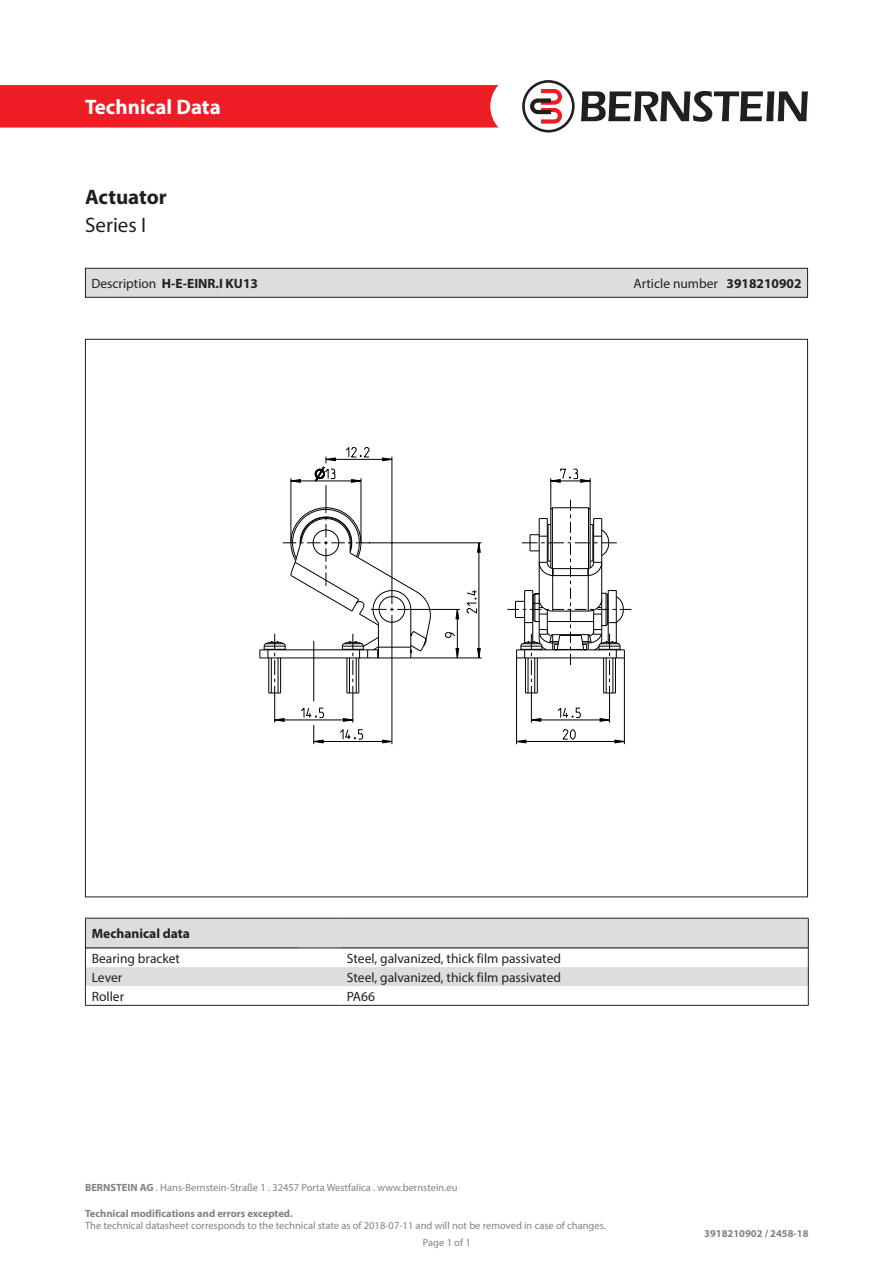
<style>
.page{position:relative;width:893px;height:1263px;background:#fff}
.page>*{position:absolute;margin:0;border:0;box-sizing:border-box;transform-origin:0 0}
.t1{font:700 21px "Myriad Pro";color:#fff}
.t2{font:700 21px "Myriad Pro";color:#231f20}
.t3{font:21px "Myriad Pro";color:#231f20}
.t4{font:13.5px "Myriad Pro";color:#231f20}
.t5{font:700 13.5px "Myriad Pro";color:#231f20}
.t6{font:10.5px/16.8px "Myriad Pro";color:#808285}
.t7{font:700 10.5px "Myriad Pro";color:#808285}
.s1{font-weight:400}
.s2{font-weight:700}
</style>
<div class="page">
<div style="left:0;top:85px;width:498px;height:43px;background:#ee1d23"></div>
<svg style="left:581px;top:91px;width:227px;height:31px"></svg>
<svg style="left:522px;top:80px;width:53px;height:53px"></svg>
<svg style="left:346px;top:447px;width:23px;height:9px"></svg>
<svg style="left:274px;top:456px;width:357px;height:288px"></svg>
<svg style="left:259px;top:516px;width:366px;height:178px"></svg>
<div style="left:85px;top:268px;width:722px;height:29px;background:#dcdddf"></div>
<div style="left:85px;top:268px;width:723px;height:30px;border:1px solid #231f20"></div>
<div style="left:86px;top:919px;width:722px;height:28px;background:#dcdddf"></div>
<hr style="left:85px;top:918px;width:213px;height:1px;background:#231f20">
<hr style="left:85px;top:918px;width:1px;height:30px;background:#231f20">
<hr style="left:298px;top:918px;width:43px;height:1px;background:#231f20">
<hr style="left:341px;top:918px;width:468px;height:1px;background:#231f20">
<hr style="left:808px;top:918px;width:1px;height:30px;background:#231f20">
<hr style="left:86px;top:947px;width:212px;height:1px;background:#000">
<hr style="left:341px;top:947px;width:467px;height:1px;background:#000">
<hr style="left:298px;top:947px;width:43px;height:1px;background:#231f20">
<svg style="left:85px;top:948px;width:724px;height:57px"></svg>
<hr style="left:85px;top:1005px;width:213px;height:1px;background:#231f20">
<hr style="left:298px;top:1005px;width:43px;height:1px;background:#231f20">
<hr style="left:341px;top:1005px;width:468px;height:1px;background:#231f20">
<h1 class="t1" style="left:85px;top:93px;width:137px">Technical Data</h1>
<h1 class="t2" style="left:85px;top:183px;width:83px">Actuator</h1>
<h1 class="t3" style="left:85px;top:212px;width:63px">Series I</h1>
<p class="t5" style="left:91px;top:274px;width:168px"><span class="s1">Description</span> H-E-EINR.I KU13</p>
<p class="t4" style="left:633px;top:275px;width:170px">Article number <span class="s2">3918210902</span></p>
<p class="t5" style="left:92px;top:925px;width:100px">Mechanical data</p>
<p class="t4" style="left:92px;top:950px;width:90px">Bearing bracket</p>
<p class="t4" style="left:347px;top:950px;width:216px">Steel, galvanized, thick film passivated</p>
<p class="t4" style="left:92px;top:969px;width:32px">Lever</p>
<p class="t4" style="left:347px;top:969px;width:216px">Steel, galvanized, thick film passivated</p>
<p class="t4" style="left:92px;top:988px;width:34px">Roller</p>
<p class="t4" style="left:347px;top:988px;width:30px">PA66</p>
<p class="t6" style="left:85px;top:1179px;width:374px"><span class="s2">BERNSTEIN AG</span> . Hans-Bernstein-Straße 1 . 32457 Porta Westfalica . www.bernstein.eu</p>
<p class="t7" style="left:85px;top:1206px;width:209px">Technical modifications and errors excepted.</p>
<p class="t6" style="left:423px;top:1217px;width:184px;text-indent:-338px">The technical datasheet corresponds to the technical state as of 2018-07-11 and will not be removed in case of changes.<br>Page 1 of 1</p>
<p class="t7" style="left:704px;top:1227px;width:106px">3918210902 / 2458-18</p>
</div>
